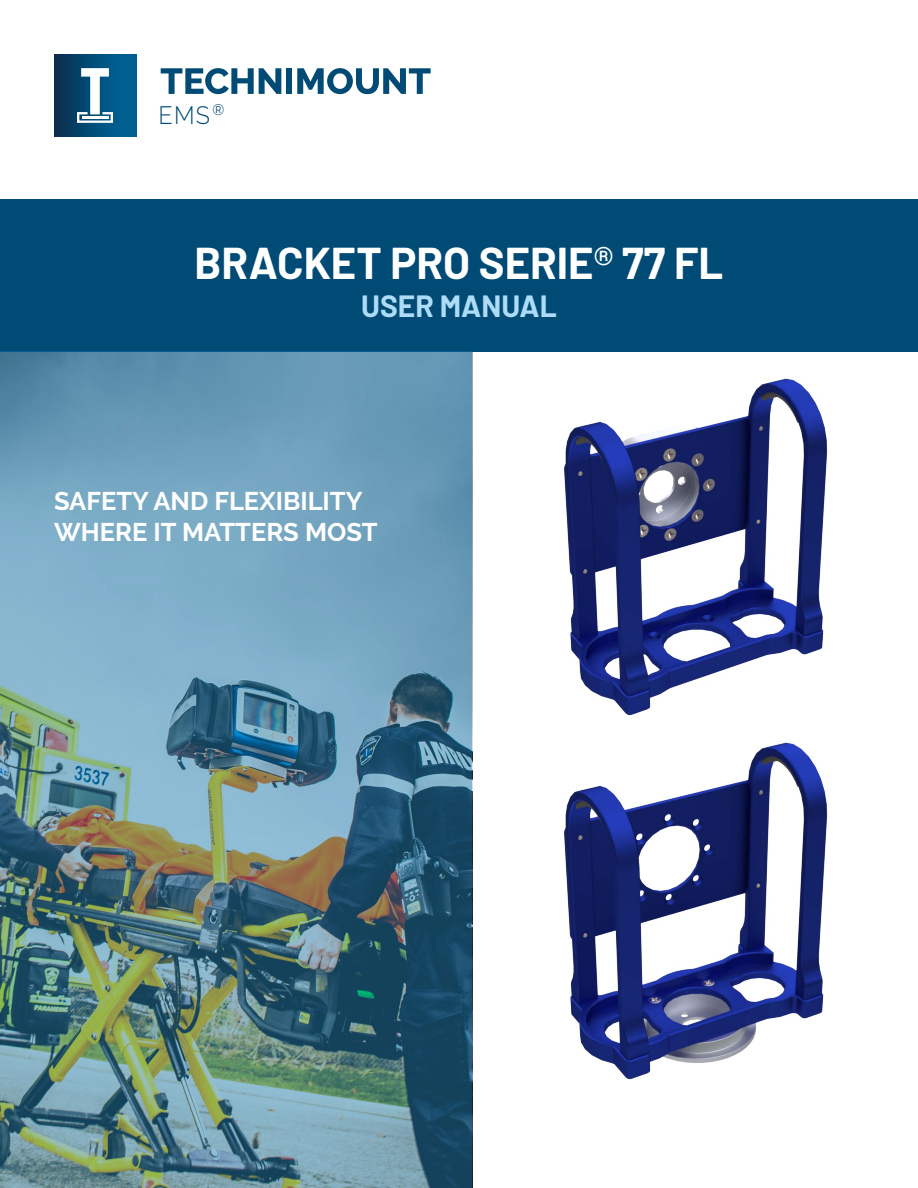
<style>
.page{position:relative;width:918px;height:1188px;background:#fff}
.page>*{position:absolute;margin:0;border:0;box-sizing:border-box;transform-origin:0 0}
.t1{font:700 43.5px "Barlow";color:#fff}
.t2{font:700 30px "Barlow";color:#aedcf6}
.t3{font:700 25.5px/31.5px "Raleway";color:#fff}
.t4{font:300 25.05px "Raleway";color:#004b75;scale:.93 1}
</style>
<div class="page">
<svg style="left:161px;top:68px;width:120px;height:26px"></svg>
<div style="left:286px;top:68px;width:6px;height:26px;background:#004b75"></div>
<svg style="left:297px;top:68px;width:134px;height:26px"></svg>
<div style="left:54px;top:54px;width:82px;height:82px;background:linear-gradient(to right,#083052,#00679c)"></div>
<svg style="left:77px;top:68px;width:36px;height:55px"></svg>
<hr style="left:82px;top:116px;width:26px;height:3px;background:#fff">
<img style="left:564px;top:378px;width:263px;height:338px">
<img style="left:564px;top:742px;width:263px;height:338px">
<div style="left:0;top:199px;width:918px;height:153px;background:#004b76"></div>
<img style="left:0;top:351px;width:472px;height:837px">
<p class="t4" style="left:159px;top:100px;width:72px">EMS <sup>®</sup></p>
<h1 class="t1" style="left:195px;top:232px;width:530px">BRACKET PRO SERIE<sup>®</sup> 77 FL</h1>
<p class="t2" style="left:361px;top:284px;width:197px">USER MANUAL</p>
<p class="t3" style="left:54px;top:485px;width:325px">SAFETY AND FLEXIBILITY<br>WHERE IT MATTERS MOST</p>
</div>
